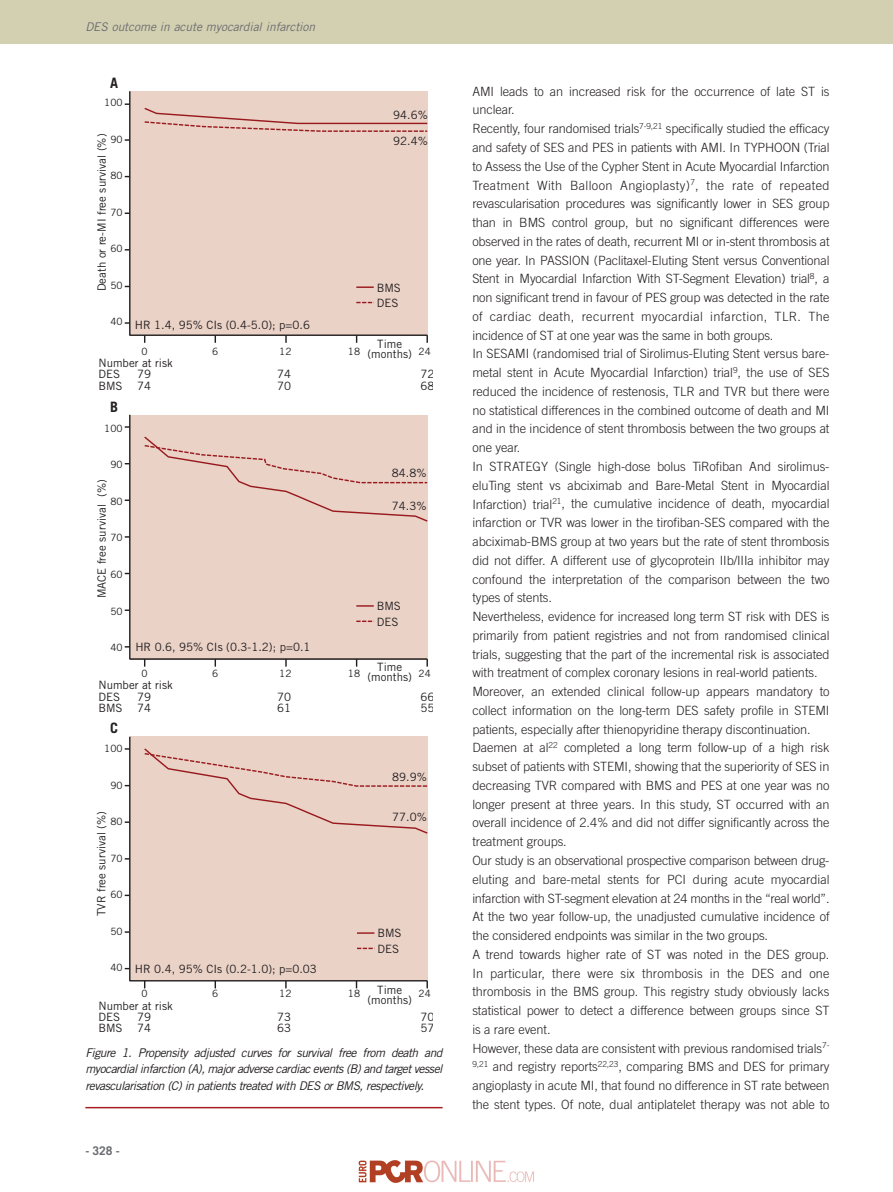
<style>
.page{position:relative;width:893px;height:1192px;background:#fff}
.page>*{position:absolute;margin:0;border:0;box-sizing:border-box;transform-origin:0 0}
.t1{font:700 14.25px "Trade Gothic";color:#231f20}
.t2{font:300 12.75px/18.8px "Trade Gothic";letter-spacing:-.005em;color:#231f20}
.t3{font:italic 12px/16.5px "Trade Gothic";color:#231f20;text-align:justify}
.t4{font:italic 12px "Trade Gothic";color:#6c6d70}
.t5{font:700 12px "Trade Gothic";color:#6c6d70}
.t6{font:11.4px/10.1px "Trade Gothic";color:#231f20;text-align:center}
.t7{font:10.05px "Trade Gothic";color:#231f20}
</style>
<div class="page">
<div style="left:0;top:0;width:893px;height:44px;background:#d3d0b2"></div>
<hr style="left:85px;top:1106px;width:358px;height:2px;background:#a62023">
<div style="left:129px;top:861px;width:299px;height:120px;background:#ebd2c7"></div>
<hr style="left:130px;top:980px;width:297px;height:1px;background:#231f20">
<svg style="left:285px;top:980px;width:2px;height:8px"></svg>
<svg style="left:426px;top:980px;width:2px;height:8px"></svg>
<hr style="left:129px;top:736px;width:1px;height:244px;background:#231f20">
<svg style="left:357px;top:932px;width:17px;height:1px"></svg>
<svg style="left:357px;top:947px;width:17px;height:2px"></svg>
<div style="left:130px;top:91px;width:298px;height:239px;background:#ebd2c7"></div>
<svg style="left:124px;top:330px;width:304px;height:531px"></svg>
<hr style="left:129px;top:91px;width:1px;height:244px;background:#231f20">
<svg style="left:143px;top:106px;width:285px;height:27px;background:#e3c0b7"></svg>
<svg style="left:356px;top:286px;width:18px;height:2px"></svg>
<svg style="left:356px;top:302px;width:18px;height:1px"></svg>
<img style="left:358px;top:1160px;width:176px;height:23px">
<p class="t4" style="left:85px;top:23px;width:234px">DES outcome in acute myocardial infarction</p>
<p class="t1" style="left:110px;top:78px;width:9px">A</p>
<p class="t7" style="left:104px;top:99px;width:20px">100</p>
<p class="t7" style="left:110px;top:135px;width:14px">90</p>
<p class="t7" style="left:110px;top:172px;width:14px">80</p>
<p class="t7" style="left:110px;top:208px;width:14px">70</p>
<p class="t7" style="left:110px;top:245px;width:14px">60</p>
<p class="t7" style="left:110px;top:281px;width:14px">50</p>
<p class="t7" style="left:110px;top:318px;width:14px">40</p>
<p class="t6" style="left:98px;top:291px;width:159px;rotate:-90deg">Death or re-MI free survival (%)</p>
<p class="t6" style="left:135px;top:321px;width:177px">HR 1.4, 95% CIs (0.4-5.0); p=0.6</p>
<p class="t6" style="left:393px;top:111px;width:36px">94.6%</p>
<p class="t6" style="left:393px;top:137px;width:36px">92.4%</p>
<p class="t6" style="left:377px;top:283px;width:26px">BMS</p>
<p class="t6" style="left:377px;top:299px;width:23px">DES</p>
<p class="t6" style="left:367px;top:340px;width:46px">Time (months)</p>
<p class="t7" style="left:141px;top:347px;width:8px">0</p>
<p class="t7" style="left:212px;top:347px;width:8px">6</p>
<p class="t7" style="left:279px;top:347px;width:14px">12</p>
<p class="t7" style="left:348px;top:347px;width:14px">18</p>
<p class="t7" style="left:419px;top:347px;width:14px">24</p>
<p class="t6" style="left:98px;top:358px;width:76px;line-height:11.4px;text-align:left">Number at risk<br>DES</p>
<p class="t6" style="left:137px;top:370px;width:15px">79</p>
<p class="t6" style="left:277px;top:370px;width:15px">74</p>
<p class="t6" style="left:420px;top:370px;width:15px">72</p>
<p class="t6" style="left:98px;top:382px;width:26px">BMS</p>
<p class="t6" style="left:137px;top:382px;width:15px">74</p>
<p class="t6" style="left:277px;top:382px;width:15px">70</p>
<p class="t6" style="left:420px;top:382px;width:15px">68</p>
<p class="t1" style="left:110px;top:402px;width:9px">B</p>
<p class="t7" style="left:104px;top:424px;width:20px">100</p>
<p class="t7" style="left:110px;top:461px;width:14px">90</p>
<p class="t7" style="left:110px;top:497px;width:14px">80</p>
<p class="t7" style="left:110px;top:534px;width:14px">70</p>
<p class="t7" style="left:110px;top:570px;width:14px">60</p>
<p class="t7" style="left:110px;top:607px;width:14px">50</p>
<p class="t7" style="left:110px;top:643px;width:14px">40</p>
<p class="t6" style="left:98px;top:598px;width:120px;rotate:-90deg">MACE free survival (%)</p>
<p class="t6" style="left:135px;top:642px;width:177px">HR 0.6, 95% CIs (0.3-1.2); p=0.1</p>
<p class="t6" style="left:392px;top:469px;width:36px">84.8%</p>
<p class="t6" style="left:392px;top:502px;width:36px">74.3%</p>
<p class="t6" style="left:377px;top:602px;width:26px">BMS</p>
<p class="t6" style="left:377px;top:617px;width:23px">DES</p>
<p class="t6" style="left:367px;top:663px;width:46px">Time (months)</p>
<p class="t7" style="left:141px;top:670px;width:8px">0</p>
<p class="t7" style="left:212px;top:670px;width:8px">6</p>
<p class="t7" style="left:279px;top:670px;width:14px">12</p>
<p class="t7" style="left:348px;top:670px;width:14px">18</p>
<p class="t7" style="left:419px;top:670px;width:14px">24</p>
<p class="t6" style="left:98px;top:680px;width:76px;line-height:11.4px;text-align:left">Number at risk<br>DES</p>
<p class="t6" style="left:137px;top:692px;width:15px">79</p>
<p class="t6" style="left:277px;top:692px;width:15px">70</p>
<p class="t6" style="left:420px;top:692px;width:15px">66</p>
<p class="t6" style="left:98px;top:704px;width:26px">BMS</p>
<p class="t6" style="left:137px;top:704px;width:15px">74</p>
<p class="t6" style="left:277px;top:704px;width:15px">61</p>
<p class="t6" style="left:420px;top:704px;width:15px">55</p>
<p class="t1" style="left:110px;top:722px;width:9px">C</p>
<p class="t7" style="left:104px;top:744px;width:20px">100</p>
<p class="t7" style="left:110px;top:781px;width:14px">90</p>
<p class="t7" style="left:110px;top:818px;width:14px">80</p>
<p class="t7" style="left:110px;top:854px;width:14px">70</p>
<p class="t7" style="left:110px;top:891px;width:14px">60</p>
<p class="t7" style="left:110px;top:927px;width:14px">50</p>
<p class="t7" style="left:110px;top:964px;width:14px">40</p>
<p class="t6" style="left:98px;top:916px;width:107px;rotate:-90deg">TVR free survival (%)</p>
<p class="t6" style="left:135px;top:964px;width:184px">HR 0.4, 95% CIs (0.2-1.0); p=0.03</p>
<p class="t6" style="left:392px;top:773px;width:36px">89.9%</p>
<p class="t6" style="left:392px;top:812px;width:36px">77.0%</p>
<p class="t6" style="left:377px;top:929px;width:26px">BMS</p>
<p class="t6" style="left:377px;top:944px;width:23px">DES</p>
<p class="t6" style="left:367px;top:985px;width:46px">Time (months)</p>
<p class="t7" style="left:141px;top:989px;width:8px">0</p>
<p class="t7" style="left:212px;top:989px;width:8px">6</p>
<p class="t7" style="left:279px;top:989px;width:14px">12</p>
<p class="t7" style="left:348px;top:989px;width:14px">18</p>
<p class="t7" style="left:419px;top:989px;width:14px">24</p>
<p class="t6" style="left:98px;top:1000px;width:76px;line-height:11.4px;text-align:left">Number at risk<br>DES</p>
<p class="t6" style="left:137px;top:1013px;width:15px">79</p>
<p class="t6" style="left:277px;top:1013px;width:15px">73</p>
<p class="t6" style="left:420px;top:1013px;width:15px">70</p>
<p class="t6" style="left:98px;top:1024px;width:26px">BMS</p>
<p class="t6" style="left:137px;top:1024px;width:15px">74</p>
<p class="t6" style="left:277px;top:1024px;width:15px">63</p>
<p class="t6" style="left:420px;top:1024px;width:15px">57</p>
<p class="t3" style="left:85px;top:1045px;width:361px">Figure 1. Propensity adjusted curves for survival free from death and myocardialinfarction (A),majoradverse cardiac events(B)and targetvessel revascularisation (C)in patientstreated with DES orBMS,respectively.</p>
<p class="t5" style="left:85px;top:1145px;width:36px">- 328 -</p>
<p class="t2" style="left:472px;top:83px;width:359px">AMI leads to an increased risk for the occurrence of late ST is unclear.<br>Recently, four randomised trials<sup>7-9,21</sup> specifically studied the efficacy and safety of SES and PES in patients with AMI. In TYPHOON (Trial to Assess the Use of the Cypher Stent in Acute Myocardial Infarction Treatment With Balloon Angioplasty)<sup>7</sup>, the rate of repeated revascularisation procedures was significantly lower in SES group than in BMS control group, but no significant differences were observed in the rates of death, recurrent MI or in-stent thrombosis at one year. In PASSION (Paclitaxel-Eluting Stent versus Conventional Stent in Myocardial Infarction With ST-Segment Elevation) trial<sup>8</sup>, a non significant trend in favour of PES group was detected in the rate of cardiac death, recurrent myocardial infarction, TLR. The incidence of ST at one year was the same in both groups.<br>In SESAMI (randomised trial of Sirolimus-Eluting Stent versus bare&shy;metal stent in Acute Myocardial Infarction) trial<sup>9</sup>, the use of SES reduced the incidence of restenosis, TLR and TVR but there were no statistical differences in the combined outcome of death and MI and in the incidence of stent thrombosis between the two groups at one year.<br>In STRATEGY (Single high-dose bolus TiRofiban And sirolimus&shy;eluTing stent vs abciximab and Bare-Metal Stent in Myocardial Infarction) trial<sup>21</sup>, the cumulative incidence of death, myocardial infarction or TVR was lower in the tirofiban-SES compared with the abciximab-BMS group at two years but the rate of stent thrombosis did not differ. A different use of glycoprotein IIb/IIIa inhibitor may confound the interpretation of the comparison between the two types of stents.<br>Nevertheless, evidence for increased long term ST risk with DES is primarily from patient registries and not from randomised clinical trials, suggesting that the part of the incremental risk is associated with treatment of complex coronary lesions in real-world patients.<br>Moreover, an extended clinical follow-up appears mandatory to collect information on the long-term DES safety profile in STEMI patients, especially after thienopyridine therapy discontinuation.<br>Daemen at al<sup>22</sup> completed a long term follow-up of a high risk subset of patients with STEMI, showing that the superiority of SES in decreasing TVR compared with BMS and PES at one year was no longer present at three years. In this study, ST occurred with an overall incidence of 2.4% and did not differ significantly across the treatment groups.<br>Our study is an observational prospective comparison between drug&shy;eluting and bare-metal stents for PCI during acute myocardial infarction with ST-segment elevation at 24 months in the “real world”.<br>At the two year follow-up, the unadjusted cumulative incidence of the considered endpoints was similar in the two groups.<br>A trend towards higher rate of ST was noted in the DES group.<br>In particular, there were six thrombosis in the DES and one thrombosis in the BMS group. This registry study obviously lacks statistical power to detect a difference between groups since ST is a rare event.<br>However, these data are consistent with previous randomised trials<sup>7- 9,21</sup> and registry reports<sup>22,23</sup>, comparing BMS and DES for primary angioplasty in acute MI, that found no difference in ST rate between the stent types. Of note, dual antiplatelet therapy was not able to</p>
</div>
